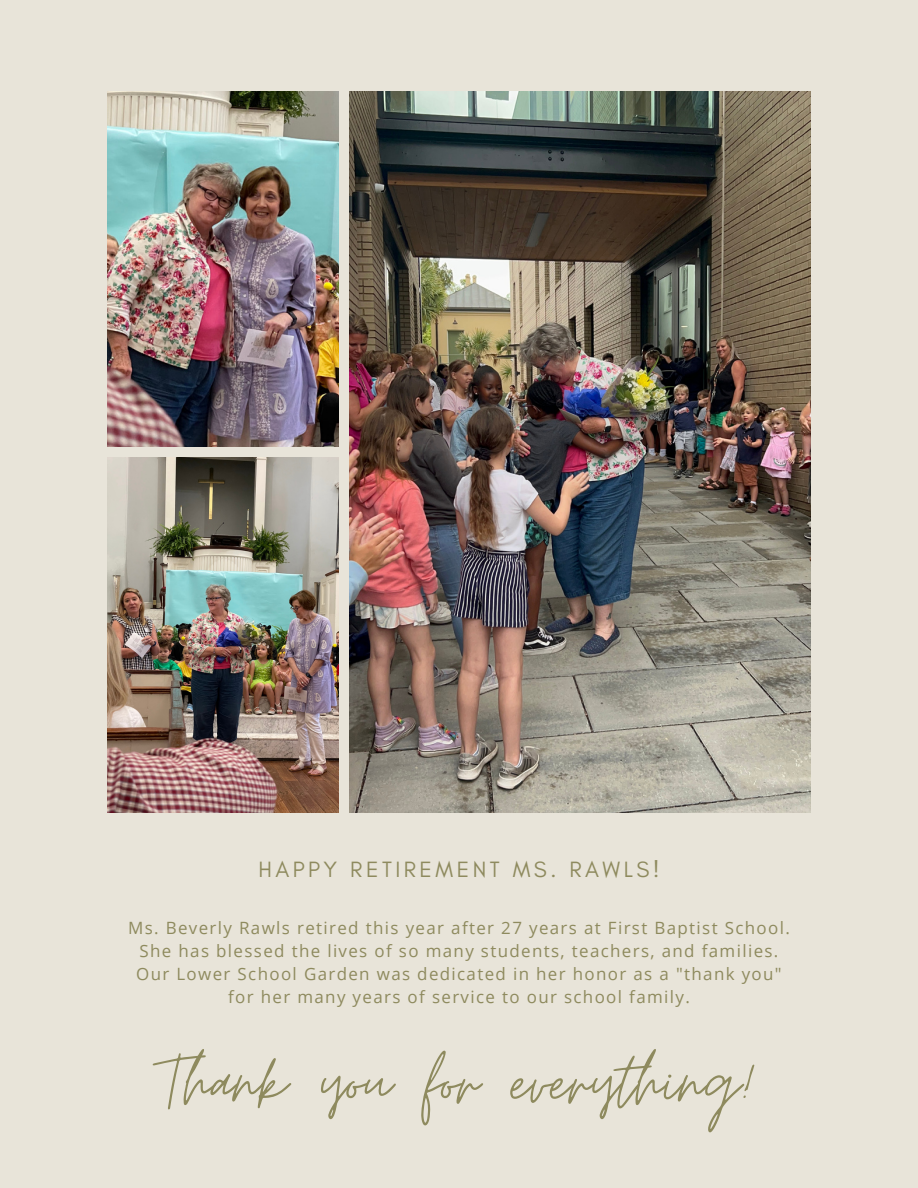
<style>
.page{position:relative;width:918px;height:1188px;background:#e8e4d9}
.page>*{position:absolute;margin:0;border:0;box-sizing:border-box;transform-origin:0 0}
.t1{font:84.6px "Moon Time";color:#8e8a5e}
.t2{font:22.5px "Glacial Indifference";letter-spacing:.155em;color:#8e8a5e}
.t3{font:16.95px/23.2px "Open Sans";letter-spacing:.08em;color:#8e8a5e;text-align:center}
</style>
<div class="page">
<img style="left:349px;top:92px;width:462px;height:721px">
<img style="left:107px;top:457px;width:231px;height:356px">
<img style="left:107px;top:92px;width:231px;height:354px">
<h2 class="t2" style="left:258px;top:855px;width:403px">HAPPY RETIREMENT MS. RAWLS!</h2>
<p class="t3" style="left:128px;top:915px;width:663px">Ms. Beverly Rawls retired this year after 27 years at First Baptist School.<br>She has blessed the lives of so many students, teachers, and families.<br>Our Lower School Garden was dedicated in her honor as a "thank you" for her many years of service to our school family.</p>
<h1 class="t1" style="left:160px;top:1030px;width:599px">Thank you for everything!</h1>
</div>
